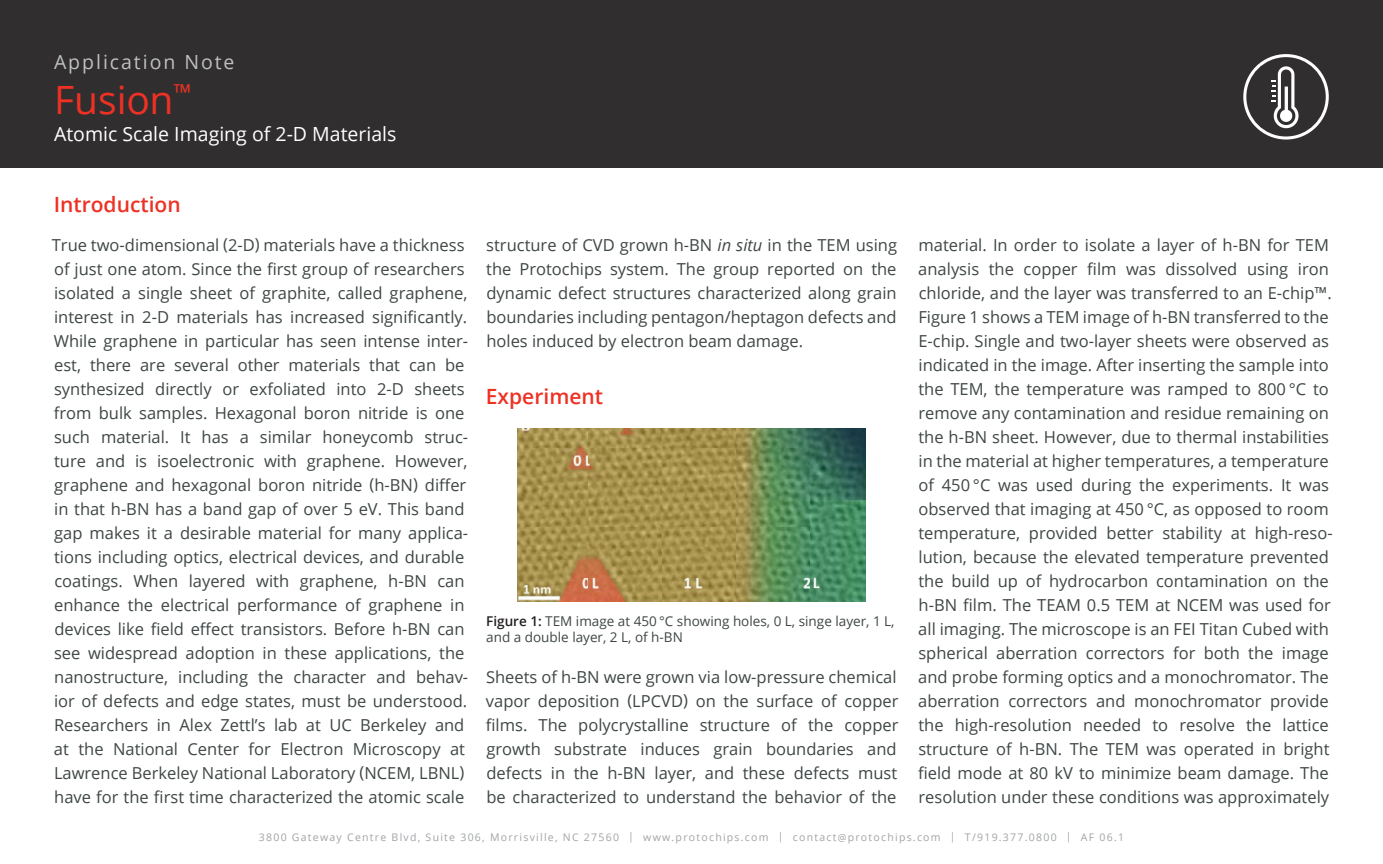
<style>
.page{position:relative;width:1383px;height:864px;background:#fff}
.page>*{position:absolute;margin:0;border:0;box-sizing:border-box;transform-origin:0 0}
.t1{font:39px "Open Sans";color:#ee3124}
.t2{font:600 21px "Open Sans";color:#ee3124}
.t3{font:19.5px "Open Sans";color:#fff}
.t4{font:19.5px "Open Sans";letter-spacing:.1em;color:#bec0c2}
.t5{font:16.5px/24px "Open Sans";color:#3e4645}
.t6{font:13.5px/16.2px "Open Sans";color:#3e4645}
.t7{font:11.7px "Times New Roman";color:#000}
.t8{font:10.5px "Open Sans";letter-spacing:.12em;color:#a1a3a6}
.s1{font-style:italic}
.s2{font-weight:600;color:#231f20}
.s3{font-weight:700;font-style:italic}
.s4{font-size:9.75px}
</style>
<div class="page">
<div style="left:0;top:0;width:1382px;height:168px;background:#302e2f"></div>
<svg style="left:1243px;top:54px;width:85px;height:86px"></svg>
<img style="left:517px;top:428px;width:348px;height:173px">
<p class="t4" style="left:54px;top:48px;width:182px">Application Note</p>
<h1 class="t1" style="left:54px;top:73px;width:139px">Fusion<sup>™</sup></h1>
<p class="t3" style="left:54px;top:120px;width:344px">Atomic Scale Imaging of 2-D Materials</p>
<p class="t2" style="left:54px;top:190px;width:128px">Introduction</p>
<p class="t5" style="left:52px;top:232px;width:418px">True two-dimensional (2-D) materials have a thickness of just one atom. Since the first group of researchers isolated a single sheet of graphite, called graphene, interest in 2-D materials has increased significantly.<br>While graphene in particular has seen intense inter&shy;est, there are several other materials that can be synthesized directly or exfoliated into 2-D sheets from bulk samples. Hexagonal boron nitride is one such material. It has a similar honeycomb struc&shy;ture and is isoelectronic with graphene. However, graphene and hexagonal boron nitride (h-BN) differ in that h-BN has a band gap of over 5 eV. This band gap makes it a desirable material for many applica&shy;tions including optics, electrical devices, and durable coatings. When layered with graphene, h-BN can enhance the electrical performance of graphene in devices like field effect transistors. Before h-BN can see widespread adoption in these applications, the nanostructure, including the character and behav&shy;ior of defects and edge states, must be understood.<br>Researchers in Alex Zettl’s lab at UC Berkeley and at the National Center for Electron Microscopy at Lawrence Berkeley National Laboratory (NCEM, LBNL) have for the first time characterized the atomic scale</p>
<p class="t5" style="left:486px;top:233px;width:412px;text-align:justify">structure of CVD grown h-BN <span class="s1">in situ</span> in the TEM using the Protochips system. The group reported on the dynamic defect structures characterized along grain boundaries including pentagon/heptagon defects and holes induced by electron beam damage.</p>
<p class="t2" style="left:486px;top:382px;width:119px">Experiment</p>
<p class="t6" style="left:486px;top:612px;width:410px"><span class="s2">Figure 1:</span> TEM image at 450 °C showing holes, 0 L, singe layer, 1 L, and a double layer, 2 L, of h-BN</p>
<p class="t7" style="left:363px;top:632px;width:289px"><span class="s3">Figure S5.</span> HRTEM images of mono and bi-layer h-BN, (A).</p>
<p class="t5" style="left:486px;top:664px;width:414px;text-align:justify">Sheets of h-BN were grown via low-pressure chemical vapor deposition (LPCVD) on the surface of copper films. The polycrystalline structure of the copper growth substrate induces grain boundaries and defects in the h-BN layer, and these defects must be characterized to understand the behavior of the</p>
<p class="t5" style="left:918px;top:232px;width:416px">material. In order to isolate a layer of h-BN for TEM analysis the copper film was dissolved using iron chloride, and the layer was transferred to an E-chip™.<br>Figure 1 shows a TEM image of h-BN transferred to the E-chip. Single and two-layer sheets were observed as indicated in the image. After inserting the sample into the TEM, the temperature was ramped to 800 °C to remove any contamination and residue remaining on the h-BN sheet. However, due to thermal instabilities in the material at higher temperatures, a temperature of 450 °C was used during the experiments. It was observed that imaging at 450 °C, as opposed to room temperature, provided better stability at high-reso&shy;lution, because the elevated temperature prevented the build up of hydrocarbon contamination on the h-BN film. The TEAM 0.5 TEM at NCEM was used for all imaging. The microscope is an FEI Titan Cubed with spherical aberration correctors for both the image and probe forming optics and a monochromator. The aberration correctors and monochromator provide the high-resolution needed to resolve the lattice structure of h-BN. The TEM was operated in bright field mode at 80 kV to minimize beam damage. The resolution under these conditions was approximately</p>
<p class="t8" style="left:259px;top:830px;width:866px">3800 Gateway Centre Blvd, Suite 306, Morrisville, NC 27560 | www.protochips.com | contact<span class="s4">@</span>protochips.com | T/919.377.0800 | AF 06.1</p>
</div>
